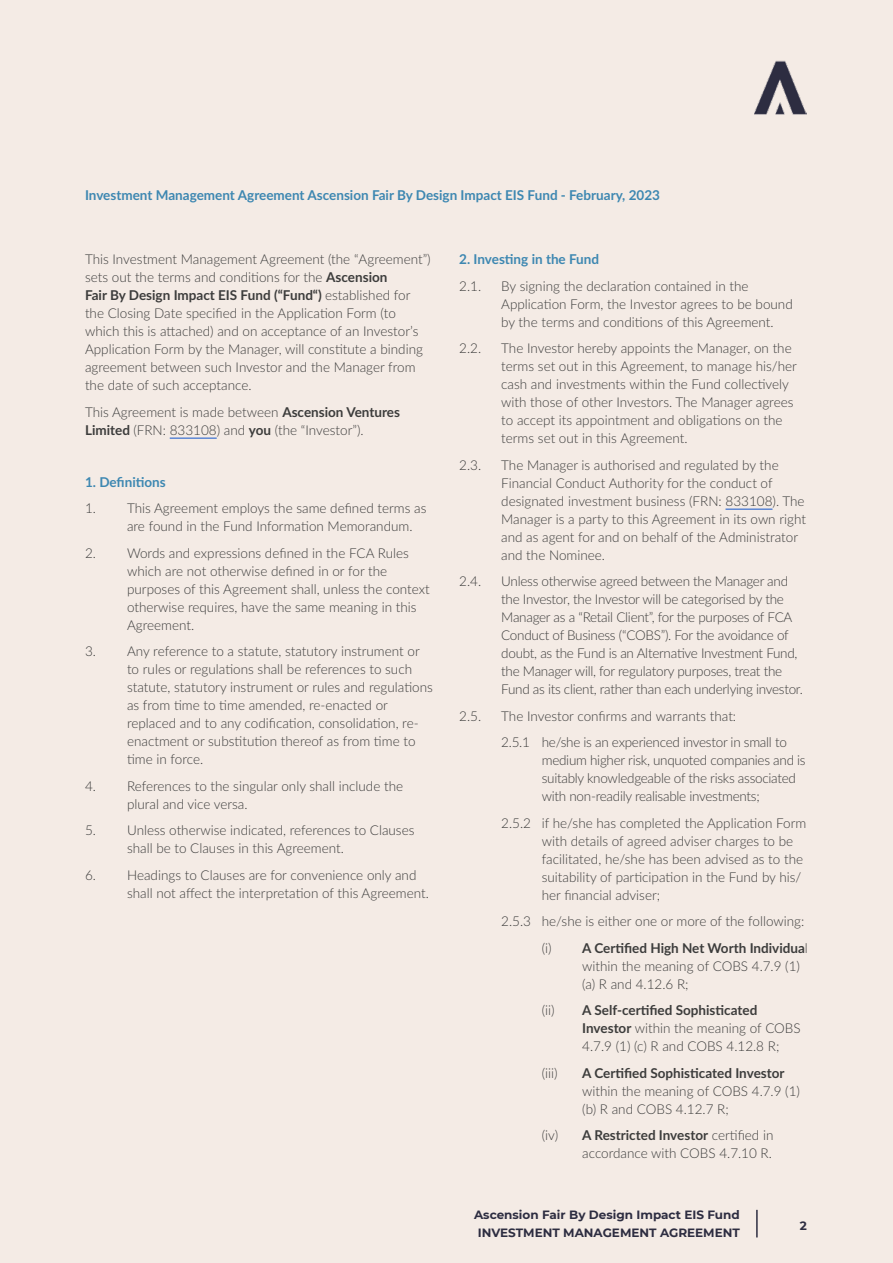
<style>
.page{position:relative;width:893px;height:1263px;background:#f4ebe5}
.page>*{position:absolute;margin:0;border:0;box-sizing:border-box;transform-origin:0 0}
.t1{font:300 13.5px/18px "Lato";color:#3c3c3b}
.t2{font:300 13.5px/18px "Lato";letter-spacing:-.02em;color:#3c3c3b}
.t3{font:700 13.5px "Lato";color:#3d87b1}
.t4{font:700 13.5px "Lato";color:#3c3c3b}
.t5{font:700 12px/18px "Montserrat";color:#2d2d41;text-align:center}
.s1{font-weight:700}
</style>
<div class="page">
<hr style="left:756px;top:1210px;width:2px;height:27px;background:#2d2d41">
<img style="left:755px;top:61px;width:52px;height:54px">
<hr style="left:170px;top:438px;width:47px;height:1px;background:#15c">
<hr style="left:725px;top:509px;width:47px;height:1px;background:#15c">
<p class="t3" style="left:85px;top:185px;width:576px">Investment Management Agreement Ascension Fair By Design Impact EIS Fund - February, 2023</p>
<p class="t1" style="left:85px;top:250px;width:347px">This Investment Management Agreement (the “Agreement”) sets out the terms and conditions for the <span class="s1">Ascension<br>Fair By Design Impact EIS Fund (“Fund“)</span> established for the Closing Date specified in the Application Form (to which this is attached) and on acceptance of an Investor’s Application Form by the Manager, will constitute a binding agreement between such Investor and the Manager from the date of such acceptance.</p>
<p class="t1" style="left:85px;top:402px;width:316px">This Agreement is made between <span class="s1">Ascension Ventures<br>Limited</span> (FRN: 833108) and <span class="s1">you</span> (the “Investor”).</p>
<p class="t3" style="left:85px;top:472px;width:82px">1. Definitions</p>
<p class="t1" style="left:127px;top:499px;width:301px;text-indent:-42px">1. This Agreement employs the same defined terms as are found in the Fund Information Memorandum.</p>
<p class="t1" style="left:127px;top:543px;width:304px;text-indent:-42px">2. Words and expressions defined in the FCA Rules which are not otherwise defined in or for the purposes of this Agreement shall, unless the context otherwise requires, have the same meaning in this Agreement.</p>
<p class="t1" style="left:127px;top:642px;width:307px;text-indent:-42px">3. Any reference to a statute, statutory instrument or to rules or regulations shall be references to such statute, statutory instrument or rules and regulations as from time to time amended, re-enacted or replaced and to any codification, consolidation, re&shy;enactment or substitution thereof as from time to time in force.</p>
<p class="t1" style="left:127px;top:776px;width:278px;text-indent:-42px">4. References to the singular only shall include the plural and vice versa.</p>
<p class="t1" style="left:127px;top:821px;width:289px;text-indent:-42px">5. Unless otherwise indicated, references to Clauses shall be to Clauses in this Agreement.</p>
<p class="t1" style="left:127px;top:865px;width:303px;text-indent:-42px">6. Headings to Clauses are for convenience only and shall not affect the interpretation of this Agreement.</p>
<p class="t3" style="left:459px;top:249px;width:141px">2. Investing in the Fund</p>
<p class="t1" style="left:459px;top:276px;width:23px">2.1.</p>
<p class="t1" style="left:501px;top:276px;width:293px">By signing the declaration contained in the<br>Application Form, the Investor agrees to be bound by the terms and conditions of this Agreement.</p>
<p class="t1" style="left:459px;top:339px;width:23px">2.2.</p>
<p class="t1" style="left:501px;top:339px;width:297px">The Investor hereby appoints the Manager, on the terms set out in this Agreement, to manage his/her cash and investments within the Fund collectively with those of other Investors. The Manager agrees to accept its appointment and obligations on the terms set out in this Agreement.</p>
<p class="t1" style="left:459px;top:455px;width:23px">2.3.</p>
<p class="t1" style="left:501px;top:455px;width:306px">The Manager is authorised and regulated by the Financial Conduct Authority for the conduct of designated investment business (FRN: 833108). The Manager is a party to this Agreement in its own right and as agent for and on behalf of the Administrator and the Nominee.</p>
<p class="t1" style="left:459px;top:572px;width:23px">2.4.</p>
<p class="t2" style="left:501px;top:572px;width:303px">Unless otherwise agreed between the Manager and the Investor, the Investor will be categorised by the Manager as a “Retail Client”, for the purposes of FCA Conduct of Business (“COBS”). For the avoidance of doubt, as the Fund is an Alternative Investment Fund, the Manager will, for regulatory purposes, treat the Fund as its client, rather than each underlying investor.</p>
<p class="t1" style="left:459px;top:706px;width:23px">2.5.</p>
<p class="t2" style="left:501px;top:702px;width:287px;line-height:26.5px">The Investor confirms and warrants that:<br>2.5.1 he/she is an experienced investor in small to</p>
<p class="t2" style="left:542px;top:751px;width:265px">medium higher risk, unquoted companies and is suitably knowledgeable of the risks associated with non-readily realisable investments;</p>
<p class="t1" style="left:542px;top:813px;width:266px;text-indent:-40px">2.5.2 if he/she has completed the Application Form with details of agreed adviser charges to be facilitated, he/she has been advised as to the suitability of participation in the Fund by his/ her financial adviser;</p>
<p class="t1" style="left:501px;top:908px;width:308px;line-height:26.5px;text-align:right">2.5.3 he/she is either one or more of the following: (i) <span class="s1">A Certified High Net Worth Individua</span>l</p>
<p class="t1" style="left:582px;top:956px;width:219px">within the meaning of COBS 4.7.9 (1) (a) R and 4.12.6 R;</p>
<p class="t1" style="left:582px;top:1001px;width:220px;text-indent:-40px">(ii) <span class="s1">A Self-certified Sophisticated<br>Investor</span> within the meaning of COBS<br>4.7.9 (1) (c) R and COBS 4.12.8 R;</p>
<p class="t1" style="left:542px;top:1063px;width:17px">(iii)</p>
<p class="t4" style="left:582px;top:1063px;width:204px">A Certified Sophisticated Investor</p>
<p class="t1" style="left:582px;top:1081px;width:219px">within the meaning of COBS 4.7.9 (1) (b) R and COBS 4.12.7 R;</p>
<p class="t1" style="left:542px;top:1126px;width:233px;text-align:right">(iv) <span class="s1">A Restricted Investor</span> certified in accordance with COBS 4.7.10 R.</p>
<p class="t5" style="left:474px;top:1205px;width:267px">Ascension Fair By Design Impact EIS Fund<br>INVESTMENT MANAGEMENT AGREEMENT</p>
<p class="t5" style="left:800px;top:1216px;width:9px">2</p>
</div>
